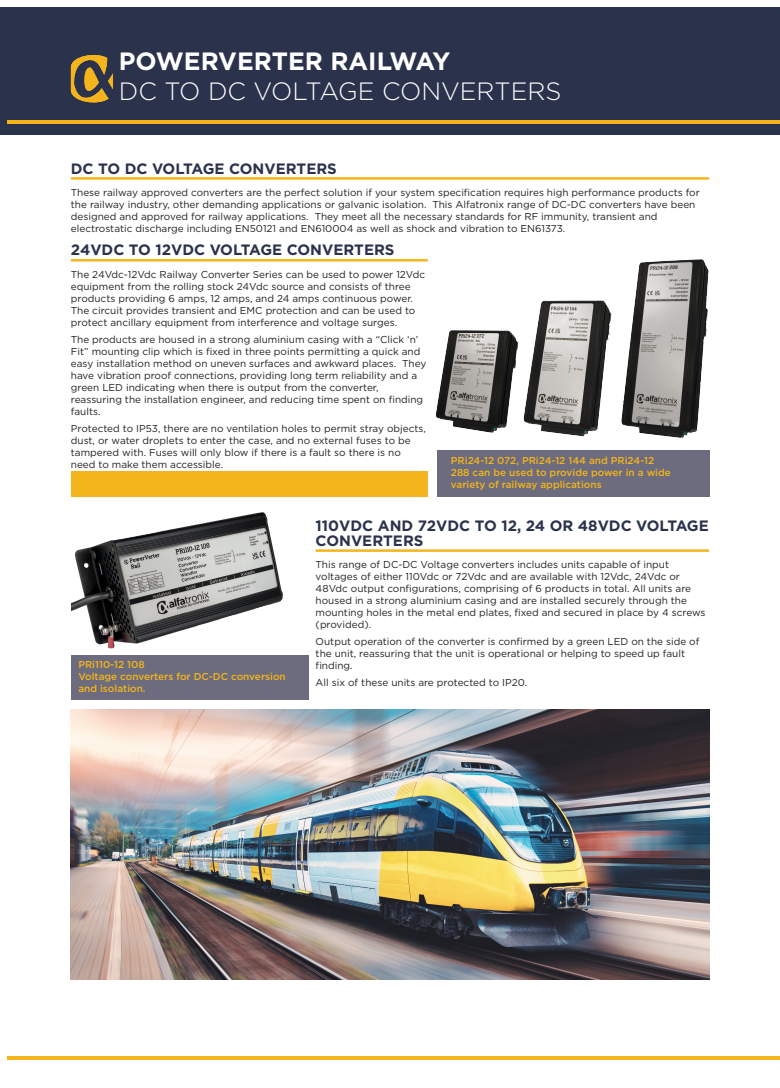
<style>
.page{position:relative;width:780px;height:1088px;background:#fff}
.page>*{position:absolute;margin:0;border:0;box-sizing:border-box;transform-origin:0 0}
.Content{font:300 25px "Gotham";color:#fff}
.Header_heading{font:700 25px "Gotham";color:#fff}
.Subheading_A{font:700 15px/15px "Gotham";color:#2b324c}
.body_copy_last_para{font:10px/12px "Gotham";color:#231f20}
.Body_Copy{font:500 10px/12px "Gotham";color:#f3b51b}
</style>
<div class="page">
<div style="left:751px;top:7px;width:29px;height:127px;background:#2b324c"></div>
<div style="left:0;top:7px;width:762px;height:127px;background:#2b324c"></div>
<hr style="left:7px;top:120px;width:773px;height:4px;background:#f3b51b">
<svg style="left:71px;top:55px;width:42px;height:47px"></svg>
<hr style="left:7px;top:1056px;width:773px;height:3px;background:#f3b51b">
<img style="left:71px;top:710px;width:638px;height:269px">
<img style="left:436px;top:259px;width:273px;height:179px">
<div style="left:437px;top:450px;width:272px;height:46px;background:#6d6b7e"></div>
<img style="left:72px;top:513px;width:211px;height:135px">
<hr style="left:71px;top:259px;width:357px;height:2px;background:#f3b51b">
<hr style="left:315px;top:549px;width:394px;height:3px;background:#f3b51b">
<div style="left:71px;top:655px;width:237px;height:44px;background:#6d6b7e"></div>
<hr style="left:71px;top:177px;width:638px;height:3px;background:#f3b51b">
<div style="left:71px;top:471px;width:357px;height:25px;background:#f3b51b"></div>
<p class="Header_heading" style="left:119px;top:47px;width:333px">POWERVERTER RAILWAY</p>
<p class="Content" style="left:119px;top:78px;width:444px">DC TO DC VOLTAGE CONVERTERS</p>
<p class="Subheading_A" style="left:71px;top:160px;width:267px">DC TO DC VOLTAGE CONVERTERS</p>
<p class="body_copy_last_para" style="left:71px;top:186px;width:630px">These railway approved converters are the perfect solution if your system specification requires high performance products for the railway industry, other demanding applications or galvanic isolation. This Alfatronix range of DC-DC converters have been designed and approved for railway applications. They meet all the necessary standards for RF immunity, transient and electrostatic discharge including EN50121 and EN610004 as well as shock and vibration to EN61373.</p>
<p class="Subheading_A" style="left:71px;top:242px;width:325px">24VDC TO 12VDC VOLTAGE CONVERTERS</p>
<p class="body_copy_last_para" style="left:71px;top:268px;width:356px">The 24Vdc-12Vdc Railway Converter Series can be used to power 12Vdc equipment from the rolling stock 24Vdc source and consists of three products providing 6 amps, 12 amps, and 24 amps continuous power.<br>The circuit provides transient and EMC protection and can be used to protect ancillary equipment from interference and voltage surges.</p>
<p class="body_copy_last_para" style="left:71px;top:333px;width:357px">The products are housed in a strong aluminium casing with a “Click ‘n’ Fit” mounting clip which is fixed in three points permitting a quick and easy installation method on uneven surfaces and awkward places. They have vibration proof connections, providing long term reliability and a green LED indicating when there is output from the converter, reassuring the installation engineer, and reducing time spent on finding faults.</p>
<p class="body_copy_last_para" style="left:71px;top:422px;width:356px">Protected to IP53, there are no ventilation holes to permit stray objects, dust, or water droplets to enter the case, and no external fuses to be tampered with. Fuses will only blow if there is a fault so there is no need to make them accessible.</p>
<p class="Body_Copy" style="left:451px;top:454px;width:221px">PRi24-12 072, PRi24-12 144 and PRi24-12<br>288 can be used to provide power in a wide variety of railway applications</p>
<p class="Body_Copy" style="left:78px;top:659px;width:209px">PRi110-12 108<br>Voltage converters for DC-DC conversion and isolation.</p>
<p class="Subheading_A" style="left:315px;top:518px;width:394px">110VDC AND 72VDC TO 12, 24 OR 48VDC VOLTAGE<br>CONVERTERS</p>
<p class="body_copy_last_para" style="left:315px;top:559px;width:391px">This range of DC-DC Voltage converters includes units capable of input voltages of either 110Vdc or 72Vdc and are available with 12Vdc, 24Vdc or 48Vdc output configurations, comprising of 6 products in total. All units are housed in a strong aluminium casing and are installed securely through the mounting holes in the metal end plates, fixed and secured in place by 4 screws (provided).</p>
<p class="body_copy_last_para" style="left:315px;top:636px;width:385px">Output operation of the converter is confirmed by a green LED on the side of the unit, reassuring that the unit is operational or helping to speed up fault finding.</p>
<p class="body_copy_last_para" style="left:315px;top:677px;width:213px">All six of these units are protected to IP20.</p>
</div>
